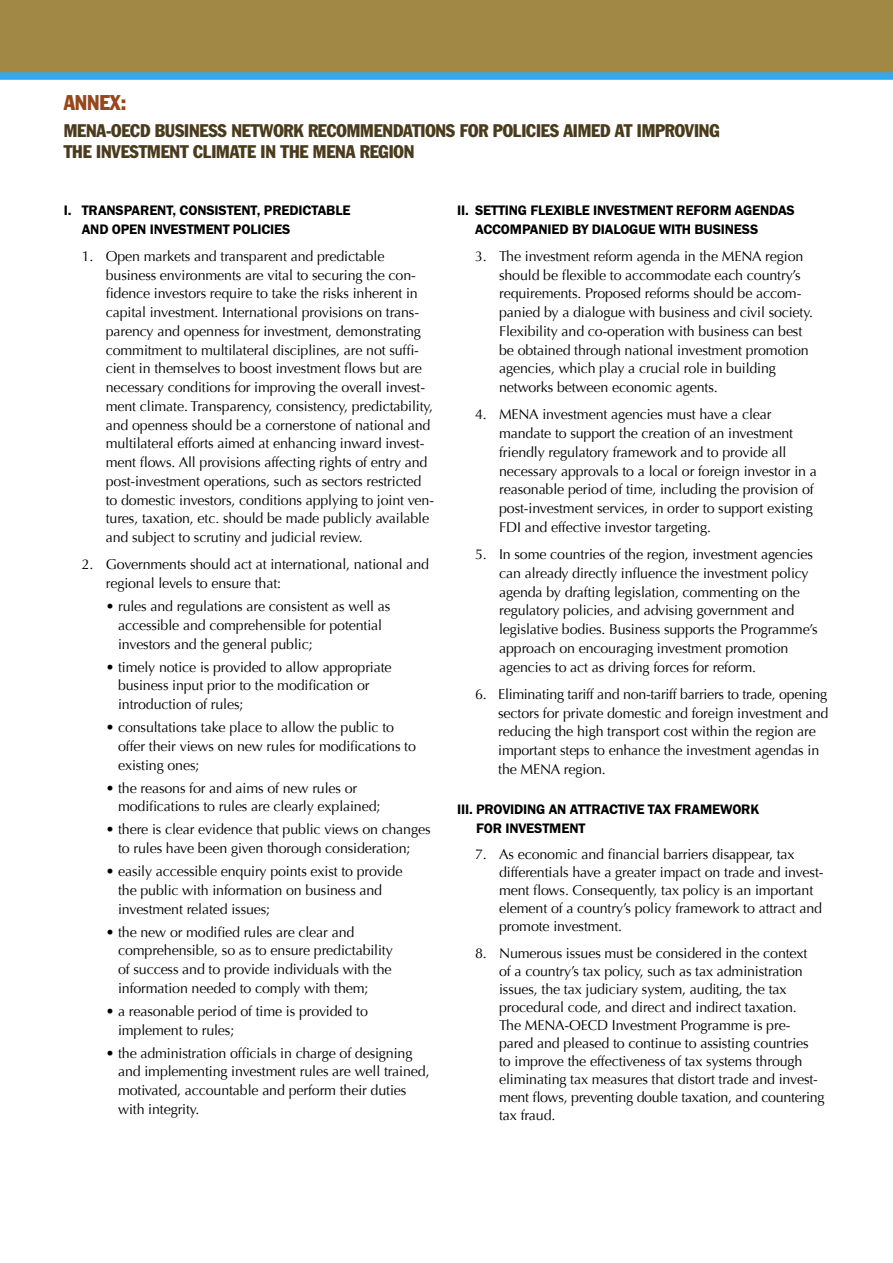
<style>
.page{position:relative;width:893px;height:1263px;background:#fff}
.page>*{position:absolute;margin:0;border:0;box-sizing:border-box;transform-origin:0 0}
.t1{font:condensed 21px "Franklin Gothic";letter-spacing:-.01em;color:#97471d}
.t2{font:condensed 18px/21px "Franklin Gothic";letter-spacing:-.01em;color:#4a3b1d}
.t3{font:14.25px/18.8px "Optima";letter-spacing:-.01em;color:#000}
.t4{font:600 14.25px/18.8px "Franklin Got ITC";letter-spacing:-.01em;color:#000}
</style>
<div class="page">
<div style="left:0;top:0;width:893px;height:72px;background:#a18945"></div>
<div style="left:0;top:72px;width:893px;height:8px;background:#36a7e9"></div>
<h1 class="t1" style="left:64px;top:90px;width:64px">ANNEX:</h1>
<p class="t2" style="left:64px;top:120px;width:657px">MENA-OECD BUSINESS NETWORK RECOMMENDATIONS FOR POLICIES AIMED AT IMPROVING<br>THE INVESTMENT CLIMATE IN THE MENA REGION</p>
<p class="t4" style="left:82px;top:201px;width:270px;text-indent:-18px">I. TRANSPARENT, CONSISTENT, PREDICTABLE<br>AND OPEN INVESTMENT POLICIES</p>
<p class="t3" style="left:106px;top:247px;width:330px;text-indent:-24px">1. Open markets and transparent and predictable business environments are vital to securing the con&shy;fidence investors require to take the risks inherent in capital investment. International provisions on trans&shy;parency and openness for investment, demonstrating commitment to multilateral disciplines, are not suffi&shy;cient in themselves to boost investment flows but are necessary conditions for improving the overall invest&shy;ment climate. Transparency, consistency, predictability, and openness should be a cornerstone of national and multilateral efforts aimed at enhancing inward invest&shy;ment flows. All provisions affecting rights of entry and post-investment operations, such as sectors restricted to domestic investors, conditions applying to joint ven&shy;tures, taxation, etc. should be made publicly available and subject to scrutiny and judicial review.</p>
<p class="t3" style="left:106px;top:555px;width:325px;text-indent:-24px">2. Governments should act at international, national and regional levels to ensure that:</p>
<p class="t3" style="left:118px;top:597px;width:274px;text-indent:-12px">• rules and regulations are consistent as well as accessible and comprehensible for potential investors and the general public;</p>
<p class="t3" style="left:118px;top:658px;width:275px;text-indent:-12px">• timely notice is provided to allow appropriate business input prior to the modification or introduction of rules;</p>
<p class="t3" style="left:118px;top:718px;width:299px;text-indent:-12px">• consultations take place to allow the public to offer their views on new rules for modifications to existing ones;</p>
<p class="t3" style="left:118px;top:779px;width:264px;text-indent:-12px">• the reasons for and aims of new rules or modifications to rules are clearly explained;</p>
<p class="t3" style="left:106px;top:820px;width:326px;text-align:center">• there is clear evidence that public views on changes to rules have been given thorough consideration;</p>
<p class="t3" style="left:118px;top:862px;width:286px;text-indent:-12px">• easily accessible enquiry points exist to provide the public with information on business and investment related issues;</p>
<p class="t3" style="left:118px;top:923px;width:276px;text-indent:-12px">• the new or modified rules are clear and comprehensible, so as to ensure predictability of success and to provide individuals with the information needed to comply with them;</p>
<p class="t3" style="left:118px;top:1002px;width:251px;text-indent:-12px">• a reasonable period of time is provided to implement to rules;</p>
<p class="t3" style="left:118px;top:1044px;width:313px;text-indent:-12px">• the administration officials in charge of designing and implementing investment rules are well trained, motivated, accountable and perform their duties with integrity.</p>
<p class="t4" style="left:475px;top:201px;width:321px;text-indent:-18px">II. SETTING FLEXIBLE INVESTMENT REFORM AGENDAS<br>ACCOMPANIED BY DIALOGUE WITH BUSINESS</p>
<p class="t3" style="left:499px;top:247px;width:315px;text-indent:-24px">3. The investment reform agenda in the MENA region should be flexible to accommodate each country’s requirements. Proposed reforms should be accom&shy;panied by a dialogue with business and civil society.<br>Flexibility and co-operation with business can best be obtained through national investment promotion agencies, which play a crucial role in building networks between economic agents.</p>
<p class="t3" style="left:499px;top:405px;width:319px;text-indent:-24px">4. MENA investment agencies must have a clear mandate to support the creation of an investment friendly regulatory framework and to provide all necessary approvals to a local or foreign investor in a reasonable period of time, including the provision of post-investment services, in order to support existing FDI and effective investor targeting.</p>
<p class="t3" style="left:499px;top:545px;width:320px;text-indent:-24px">5. In some countries of the region, investment agencies can already directly influence the investment policy agenda by drafting legislation, commenting on the regulatory policies, and advising government and legislative bodies. Business supports the Programme’s approach on encouraging investment promotion agencies to act as driving forces for reform.</p>
<p class="t3" style="left:498px;top:685px;width:332px;text-indent:-23px">6. Eliminating tariff and non-tariff barriers to trade, opening sectors for private domestic and foreign investment and reducing the high transport cost within the region are important steps to enhance the investment agendas in the MENA region.</p>
<p class="t4" style="left:476px;top:800px;width:285px;text-indent:-19px">III. PROVIDING AN ATTRACTIVE TAX FRAMEWORK<br>FOR INVESTMENT</p>
<p class="t3" style="left:499px;top:845px;width:326px;line-height:18px;text-indent:-24px">7. As economic and financial barriers disappear, tax differentials have a greater impact on trade and invest&shy;ment flows. Consequently, tax policy is an important element of a country’s policy framework to attract and promote investment.</p>
<p class="t3" style="left:499px;top:944px;width:327px;line-height:18px;text-indent:-24px">8. Numerous issues must be considered in the context<br>of a country’s tax policy, such as tax administration issues, the tax judiciary system, auditing, the tax procedural code, and direct and indirect taxation.<br>The MENA-OECD Investment Programme is pre&shy;pared and pleased to continue to assisting countries<br>to improve the effectiveness of tax systems through eliminating tax measures that distort trade and invest&shy;ment flows, preventing double taxation, and countering tax fraud.</p>
</div>
